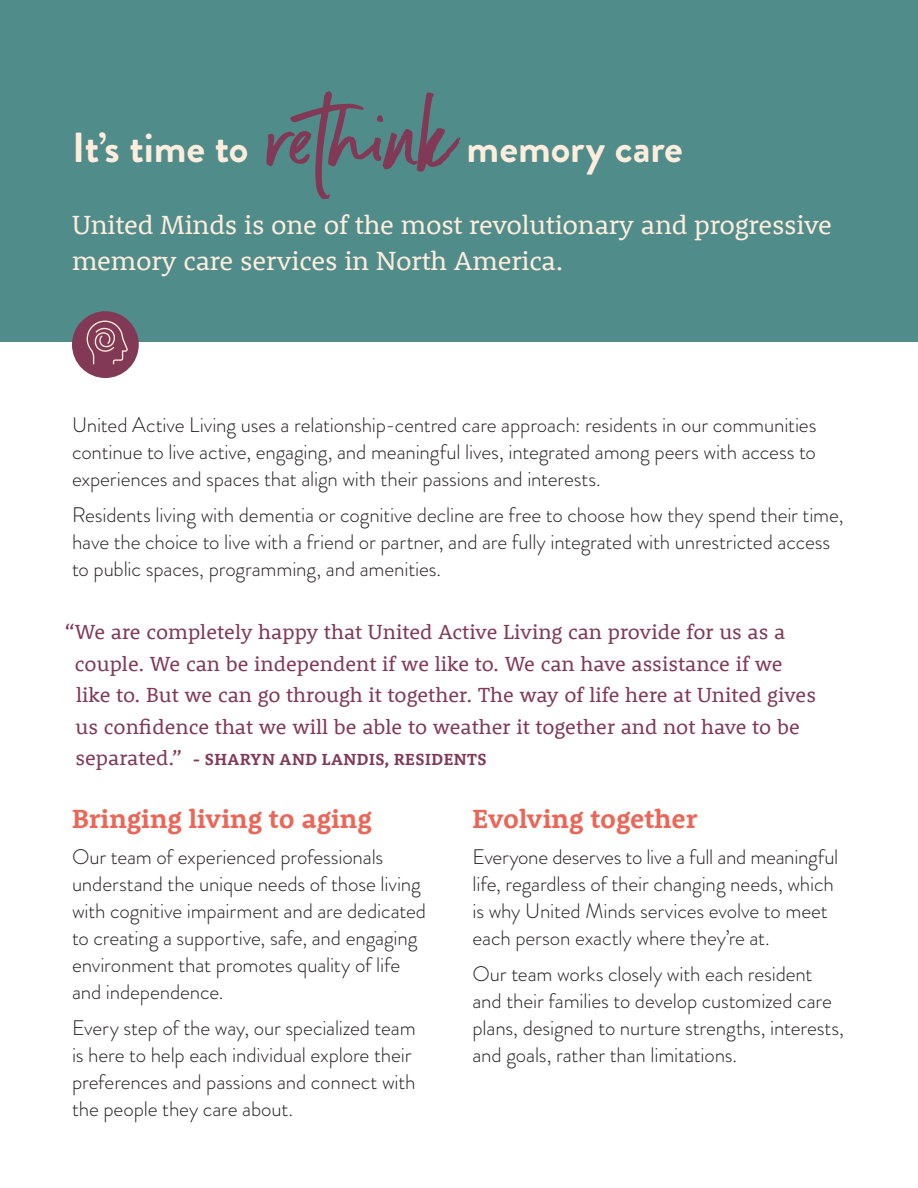
<style>
.page{position:relative;width:918px;height:1188px;background:#fff}
.page>*{position:absolute;margin:0;border:0;box-sizing:border-box;transform-origin:0 0}
.t1{font:172.5px "Backlash Script";letter-spacing:.01em;color:#823956}
.t2{font:700 42px "Brandon Grotesque";letter-spacing:-.005em;color:#feeddc}
.Callout{font:27px/36px "Rooney";letter-spacing:-.01em;color:#feeddc}
.t3{font:700 27px "Rooney";color:#eb6657}
.Body{font:300 21px/27px "Brandon Grotesque";letter-spacing:-.01em;color:#231f20}
.Callout-2{font:21px/31.5px "Rooney";color:#823956}
.Callout-3{font:700 16.5px "Rooney";letter-spacing:.03em;color:#823956}
.s1{font-weight:400;font-size:21px}
</style>
<div class="page">
<div style="left:0;top:0;width:918px;height:342px;background:#4f8c8a"></div>
<div style="left:72px;top:311px;width:67px;height:67px;background:#823956;border-radius:50%"></div>
<svg style="left:87px;top:321px;width:41px;height:43px"></svg>
<p class="t2" style="left:72px;top:118px;width:178px">It’s time to</p>
<p class="t1" style="left:270px;top:54px;width:188px">rethink</p>
<p class="t2" style="left:467px;top:118px;width:218px">memory care</p>
<p class="Callout" style="left:72px;top:206px;width:762px">United Minds is one of the most revolutionary and progressive memory care services in North America.</p>
<p class="Body" style="left:72px;top:411px;width:746px;text-align:justify">United Active Living uses a relationship-centred care approach: residents in our communities continue to live active, engaging, and meaningful lives, integrated among peers with access to experiences and spaces that align with their passions and interests.</p>
<p class="Body" style="left:72px;top:501px;width:773px">Residents living with dementia or cognitive decline are free to choose how they spend their time, have the choice to live with a friend or partner, and are fully integrated with unrestricted access to public spaces, programming, and amenities.</p>
<p class="Callout-2" style="left:75px;top:615px;width:743px;text-indent:-11px">“We are completely happy that United Active Living can provide for us as a couple. We can be independent if we like to. We can have assistance if we like to. But we can go through it together. The way of life here at United gives us confidence that we will be able to weather it together and not have to be</p>
<p class="Callout-3" style="left:75px;top:748px;width:413px"><span class="s1">separated.”</span> - SHARYN AND LANDIS, RESIDENTS</p>
<p class="t3" style="left:72px;top:801px;width:301px">Bringing living to aging</p>
<p class="Body" style="left:72px;top:843px;width:356px">Our team of experienced professionals understand the unique needs of those living with cognitive impairment and are dedicated to creating a supportive, safe, and engaging environment that promotes quality of life and independence.</p>
<p class="Body" style="left:72px;top:1014px;width:345px">Every step of the way, our specialized team is here to help each individual explore their preferences and passions and connect with the people they care about.</p>
<p class="t3" style="left:472px;top:801px;width:227px">Evolving together</p>
<p class="Body" style="left:472px;top:843px;width:367px">Everyone deserves to live a full and meaningful life, regardless of their changing needs, which is why United Minds services evolve to meet each person exactly where they’re at.</p>
<p class="Body" style="left:472px;top:960px;width:373px">Our team works closely with each resident and their families to develop customized care plans, designed to nurture strengths, interests, and goals, rather than limitations.</p>
</div>
